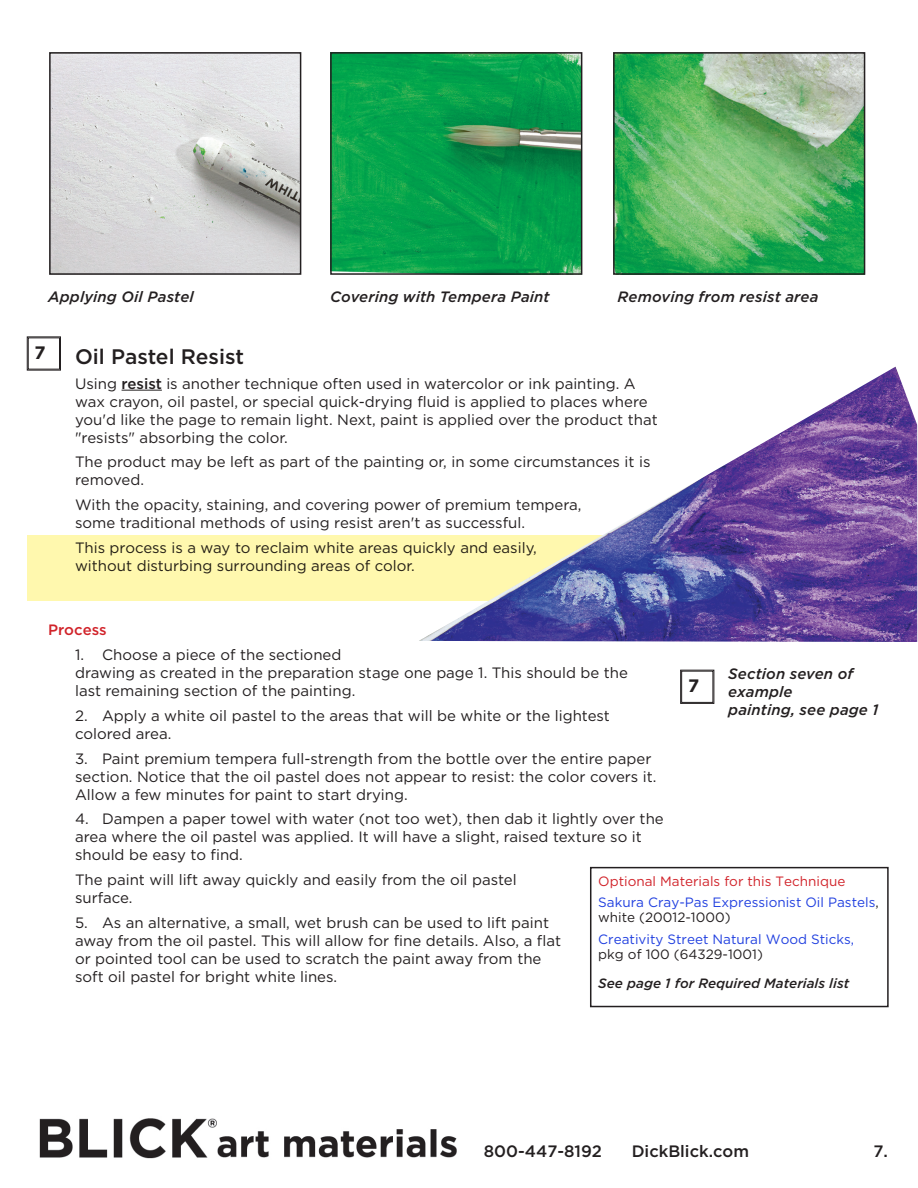
<style>
.page{position:relative;width:918px;height:1188px;background:#fff}
.page>*{position:absolute;margin:0;border:0;box-sizing:border-box;transform-origin:0 0}
.Process_Steps{font:500 21px "Gotham";color:#231f20}
.t1{font:700 18px "Gotham";color:#231f20}
.Materials_Heading{font:500 16.5px "Gotham";color:#231f20}
.Process_Steps-2{font:15px/18px "Gotham";color:#231f20}
.Step_instructions{font:italic 500 15px/18px "Gotham";letter-spacing:.01em;color:#231f20}
.Process_Steps-3{font:500 15px "Gotham";color:#d1232a}
.Materials_list{font:13.5px/15px "Gotham";color:#2140e0}
.Materials_Heading-2{font:13.5px "Gotham";color:#d1232a}
.Materials_list-2{font:italic 500 13.5px "Gotham";color:#231f20}
.s1{font-weight:500}
.s2{color:#231f20}
</style>
<div class="page">
<img style="left:39px;top:1118px;width:418px;height:41px">
<img style="left:52px;top:55px;width:246px;height:217px">
<div style="left:49px;top:52px;width:252px;height:223px;border:2px solid #231f20"></div>
<img style="left:333px;top:55px;width:246px;height:217px">
<div style="left:330px;top:52px;width:252px;height:223px;border:2px solid #231f20"></div>
<img style="left:616px;top:55px;width:246px;height:217px">
<div style="left:613px;top:52px;width:252px;height:223px;border:2px solid #231f20"></div>
<hr style="left:122px;top:390px;width:40px;height:1px;background:#231f20">
<div style="left:27px;top:535px;width:813px;height:65px;background:#fff8ae"></div>
<img style="left:419px;top:367px;width:498px;height:275px">
<svg style="left:27px;top:336px;width:34px;height:35px"></svg>
<div style="left:28px;top:338px;width:32px;height:31px;border:1px solid #231f20"></div>
<svg style="left:680px;top:670px;width:34px;height:34px"></svg>
<div style="left:681px;top:671px;width:32px;height:32px;border:1px solid #231f20"></div>
<div style="left:590px;top:867px;width:299px;height:140px;border:2px solid #231f20"></div>
<p class="Step_instructions" style="left:48px;top:288px;width:147px">Applying Oil Pastel</p>
<p class="Step_instructions" style="left:330px;top:288px;width:221px">Covering with Tempera Paint</p>
<p class="Step_instructions" style="left:618px;top:288px;width:202px">Removing from resist area</p>
<p class="t1" style="left:35px;top:340px;width:13px">7</p>
<p class="Process_Steps" style="left:75px;top:343px;width:171px">Oil Pastel Resist</p>
<p class="Process_Steps-2" style="left:75px;top:374px;width:584px">Using <span class="s1">resist</span> is another technique often used in watercolor or ink painting. A wax crayon, oil pastel, or special quick-drying fluid is applied to places where you'd like the page to remain light. Next, paint is applied over the product that "resists" absorbing the color.</p>
<p class="Process_Steps-2" style="left:75px;top:453px;width:577px">The product may be left as part of the painting or, in some circumstances it is removed.</p>
<p class="Process_Steps-2" style="left:75px;top:496px;width:508px">With the opacity, staining, and covering power of premium tempera, some traditional methods of using resist aren't as successful.</p>
<p class="Process_Steps-2" style="left:75px;top:538px;width:463px">This process is a way to reclaim white areas quickly and easily, without disturbing surrounding areas of color.</p>
<p class="Process_Steps-3" style="left:48px;top:620px;width:60px">Process</p>
<p class="Process_Steps-2" style="left:75px;top:646px;width:554px">1. Choose a piece of the sectioned<br>drawing as created in the preparation stage one page 1. This should be the last remaining section of the painting.</p>
<p class="Process_Steps-2" style="left:75px;top:706px;width:536px">2. Apply a white oil pastel to the areas that will be white or the lightest colored area.</p>
<p class="Process_Steps-2" style="left:75px;top:749px;width:583px">3. Paint premium tempera full-strength from the bottle over the entire paper section. Notice that the oil pastel does not appear to resist: the color covers it.<br>Allow a few minutes for paint to start drying.</p>
<p class="Process_Steps-2" style="left:75px;top:810px;width:590px">4. Dampen a paper towel with water (not too wet), then dab it lightly over the area where the oil pastel was applied. It will have a slight, raised texture so it should be easy to find.</p>
<p class="Process_Steps-2" style="left:75px;top:871px;width:443px">The paint will lift away quickly and easily from the oil pastel surface.</p>
<p class="Process_Steps-2" style="left:75px;top:913px;width:488px">5. As an alternative, a small, wet brush can be used to lift paint away from the oil pastel. This will allow for fine details. Also, a flat or pointed tool can be used to scratch the paint away from the soft oil pastel for bright white lines.</p>
<p class="t1" style="left:688px;top:673px;width:13px">7</p>
<p class="Step_instructions" style="left:728px;top:665px;width:152px">Section seven of example<br>painting, see page 1</p>
<p class="Materials_Heading-2" style="left:598px;top:872px;width:249px">Optional Materials for this Technique</p>
<p class="Materials_list" style="left:598px;top:895px;width:282px">Sakura Cray-Pas Expressionist Oil Pastels<span class="s2">, white (20012-1000)</span></p>
<p class="Materials_list" style="left:598px;top:932px;width:257px">Creativity Street Natural Wood Sticks, <span class="s2">pkg of 100 (64329-1001)</span></p>
<p class="Materials_list-2" style="left:598px;top:975px;width:252px">See page 1 for Required Materials list</p>
<p class="Materials_Heading" style="left:484px;top:1140px;width:120px">800-447-8192</p>
<p class="Materials_Heading" style="left:632px;top:1140px;width:119px">DickBlick.com</p>
<p class="Materials_Heading" style="left:873px;top:1140px;width:16px">7.</p>
</div>
